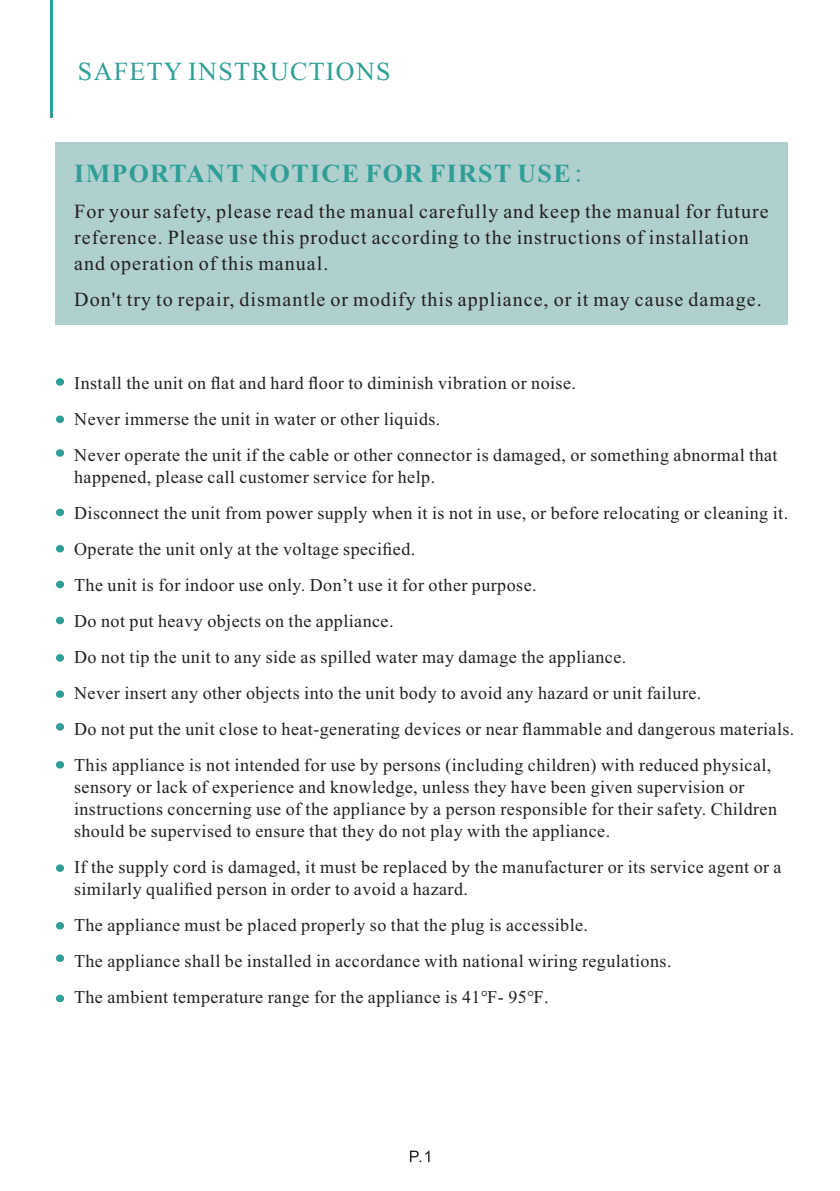
<style>
.page{position:relative;width:840px;height:1191px;background:#fff}
.page>*{position:absolute;margin:0;border:0;box-sizing:border-box;transform-origin:0 0}
.t1{font:700 26px "Times New Roman";letter-spacing:.05em;color:#2f9e96}
.t2{font:26px "Times New Roman";letter-spacing:.05em;color:#2f9e96}
.t3{font:20px/26px "Times New Roman";letter-spacing:.05em;color:#231f20}
.t4{font:18px/36px "Times New Roman";letter-spacing:.025em;color:#231f20}
.s1{font-family:"Sim Sun";font-weight:400}
</style>
<div class="page">
<svg style="left:409px;top:1150px;width:20px;height:12px"></svg>
<div style="left:56px;top:379px;width:8px;height:6px;background:#2f9e96;border-radius:50%"></div>
<div style="left:56px;top:378px;width:8px;height:8px;border:1px solid #2f9e96;border-radius:50%"></div>
<div style="left:56px;top:416px;width:8px;height:6px;background:#2f9e96;border-radius:50%"></div>
<div style="left:56px;top:415px;width:8px;height:8px;border:1px solid #2f9e96;border-radius:50%"></div>
<div style="left:56px;top:509px;width:8px;height:6px;background:#2f9e96;border-radius:50%"></div>
<div style="left:56px;top:509px;width:8px;height:7px;border:1px solid #2f9e96;border-radius:50%"></div>
<div style="left:56px;top:955px;width:8px;height:6px;background:#2f9e96;border-radius:50%"></div>
<div style="left:56px;top:954px;width:8px;height:8px;border:1px solid #2f9e96;border-radius:50%"></div>
<div style="left:56px;top:865px;width:8px;height:6px;background:#2f9e96;border-radius:50%"></div>
<div style="left:56px;top:864px;width:8px;height:8px;border:1px solid #2f9e96;border-radius:50%"></div>
<div style="left:56px;top:581px;width:8px;height:6px;background:#2f9e96;border-radius:50%"></div>
<div style="left:56px;top:581px;width:8px;height:7px;border:1px solid #2f9e96;border-radius:50%"></div>
<div style="left:56px;top:617px;width:8px;height:6px;background:#2f9e96;border-radius:50%"></div>
<div style="left:56px;top:617px;width:8px;height:7px;border:1px solid #2f9e96;border-radius:50%"></div>
<div style="left:56px;top:654px;width:8px;height:7px;background:#2f9e96;border-radius:50%"></div>
<div style="left:56px;top:654px;width:8px;height:7px;border:1px solid #2f9e96;border-radius:50%"></div>
<div style="left:56px;top:691px;width:8px;height:6px;background:#2f9e96;border-radius:50%"></div>
<div style="left:56px;top:690px;width:8px;height:8px;border:1px solid #2f9e96;border-radius:50%"></div>
<div style="left:56px;top:723px;width:8px;height:7px;background:#2f9e96;border-radius:50%"></div>
<div style="left:56px;top:723px;width:8px;height:7px;border:1px solid #2f9e96;border-radius:50%"></div>
<div style="left:56px;top:761px;width:8px;height:7px;background:#2f9e96;border-radius:50%"></div>
<div style="left:56px;top:761px;width:8px;height:7px;border:1px solid #2f9e96;border-radius:50%"></div>
<hr style="left:50px;top:0;width:2px;height:118px;background:#2f9e96">
<div style="left:56px;top:450px;width:8px;height:6px;background:#2f9e96;border-radius:50%"></div>
<div style="left:56px;top:449px;width:8px;height:8px;border:1px solid #2f9e96;border-radius:50%"></div>
<div style="left:56px;top:545px;width:8px;height:7px;background:#2f9e96;border-radius:50%"></div>
<div style="left:56px;top:545px;width:8px;height:7px;border:1px solid #2f9e96;border-radius:50%"></div>
<div style="left:56px;top:922px;width:8px;height:7px;background:#2f9e96;border-radius:50%"></div>
<div style="left:56px;top:922px;width:8px;height:7px;border:1px solid #2f9e96;border-radius:50%"></div>
<div style="left:56px;top:995px;width:8px;height:6px;background:#2f9e96;border-radius:50%"></div>
<div style="left:56px;top:994px;width:8px;height:8px;border:1px solid #2f9e96;border-radius:50%"></div>
<h1 class="t2" style="left:78px;top:62px;width:314px">SAFETY INSTRUCTIONS</h1>
<h1 class="t1" style="left:74px;top:164px;width:512px">IMPORTANT NOTICE FOR FIRST USE<span class="s1">:</span></h1>
<p class="t3" style="left:74px;top:200px;width:695px">For your safety, please read the manual carefully and keep the manual for future reference. Please use this product according to the instructions of installation and operation of this manual.</p>
<p class="t3" style="left:74px;top:288px;width:688px">Don't try to repair, dismantle or modify this appliance, or it may cause damage.</p>
<p class="t4" style="left:74px;top:366px;width:704px">Install the unit on flat and hard floor to diminish vibration or noise.<br>Never immerse the unit in water or other liquids.<br>Never operate the unit if the cable or other connector is damaged, or something abnormal that</p>
<p class="t4" style="left:74px;top:460px;width:721px">happened, please call customer service for help.<br>Disconnect the unit from power supply when it is not in use, or before relocating or cleaning it.<br>Operate the unit only at the voltage specified.<br>The unit is for indoor use only. Don’t use it for other purpose.<br>Do not put heavy objects on the appliance.<br>Do not tip the unit to any side as spilled water may damage the appliance.<br>Never insert any other objects into the unit body to avoid any hazard or unit failure.<br>Do not put the unit close to heat-generating devices or near flammable and dangerous materials.<br>This appliance is not intended for use by persons (including children) with reduced physical,</p>
<p class="t4" style="left:74px;top:777px;width:704px;line-height:22px">sensory or lack of experience and knowledge, unless they have been given supervision or instructions concerning use of the appliance by a person responsible for their safety. Children should be supervised to ensure that they do not play with the appliance.</p>
<p class="t4" style="left:74px;top:857px;width:708px;line-height:22px">If the supply cord is damaged, it must be replaced by the manufacturer or its service agent or a similarly qualified person in order to avoid a hazard.</p>
<p class="t4" style="left:74px;top:908px;width:598px">The appliance must be placed properly so that the plug is accessible.<br>The appliance shall be installed in accordance with national wiring regulations.<br>The ambient temperature range for the appliance is 41℉- 95℉.</p>
</div>
